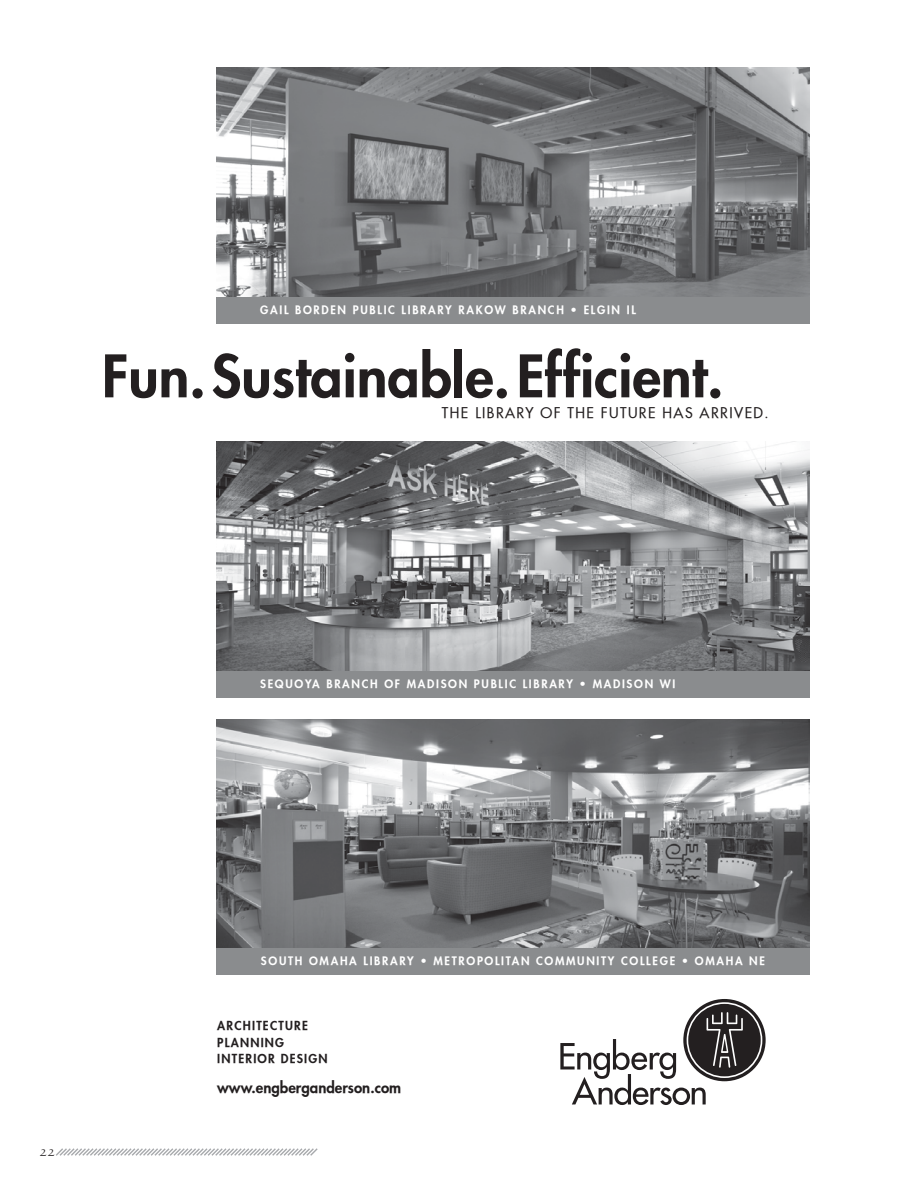
<style>
.page{position:relative;width:918px;height:1188px;background:#fff}
.page>*{position:absolute;margin:0;border:0;box-sizing:border-box;transform-origin:0 0}
.t1{font:800 57px "Futura";color:#231f20}
.t2{font:italic 17.25px "Venetian 301 BT";color:#231f20}
.t3{font:800 15px "Futura";color:#231f20}
.t4{font:500 14.25px "Futura";letter-spacing:.1em;color:#231f20}
.t5{font:800 12px/16.5px "Futura";letter-spacing:.1em;color:#231f20}
.t6{font:800 11.25px "Futura";letter-spacing:.15em;color:#fff}
</style>
<div class="page">
<div style="left:216px;top:671px;width:594px;height:27px;background:#8a8c8e"></div>
<img style="left:216px;top:68px;width:594px;height:229px">
<img style="left:216px;top:442px;width:594px;height:229px">
<img style="left:216px;top:720px;width:594px;height:228px">
<svg style="left:683px;top:999px;width:83px;height:82px"></svg>
<svg style="left:560px;top:1002px;width:202px;height:103px"></svg>
<div style="left:216px;top:297px;width:594px;height:27px;background:#8a8c8e"></div>
<div style="left:216px;top:948px;width:594px;height:27px;background:#8a8c8e"></div>
<svg style="left:56px;top:1148px;width:262px;height:8px"></svg>
<p class="t6" style="left:260px;top:303px;width:377px">GAIL BORDEN PUBLIC LIBRARY RAKOW BRANCH • ELGIN IL</p>
<h1 class="t1" style="left:102px;top:340px;width:623px">FUN.SUSTAINABLE.EFFICIENT.</h1>
<p class="t4" style="left:442px;top:404px;width:328px">THE LIBRARY OF THE FUTURE HAS ARRIVED.</p>
<p class="t6" style="left:260px;top:677px;width:417px">SEQUOYA BRANCH OF MADISON PUBLIC LIBRARY • MADISON WI</p>
<h2 class="t2" style="left:39px;top:1142px;width:17px">22</h2>
<p class="t6" style="left:261px;top:954px;width:506px">SOUTH OMAHA LIBRARY • METROPOLITAN COMMUNITY COLLEGE • OMAHA NE</p>
<p class="t5" style="left:217px;top:1018px;width:112px">ARCHITECTURE<br>PLANNING<br>INTERIOR DESIGN</p>
<h3 class="t3" style="left:217px;top:1078px;width:186px">WWW.ENGBERGANDERSON.COM</h3>
</div>
